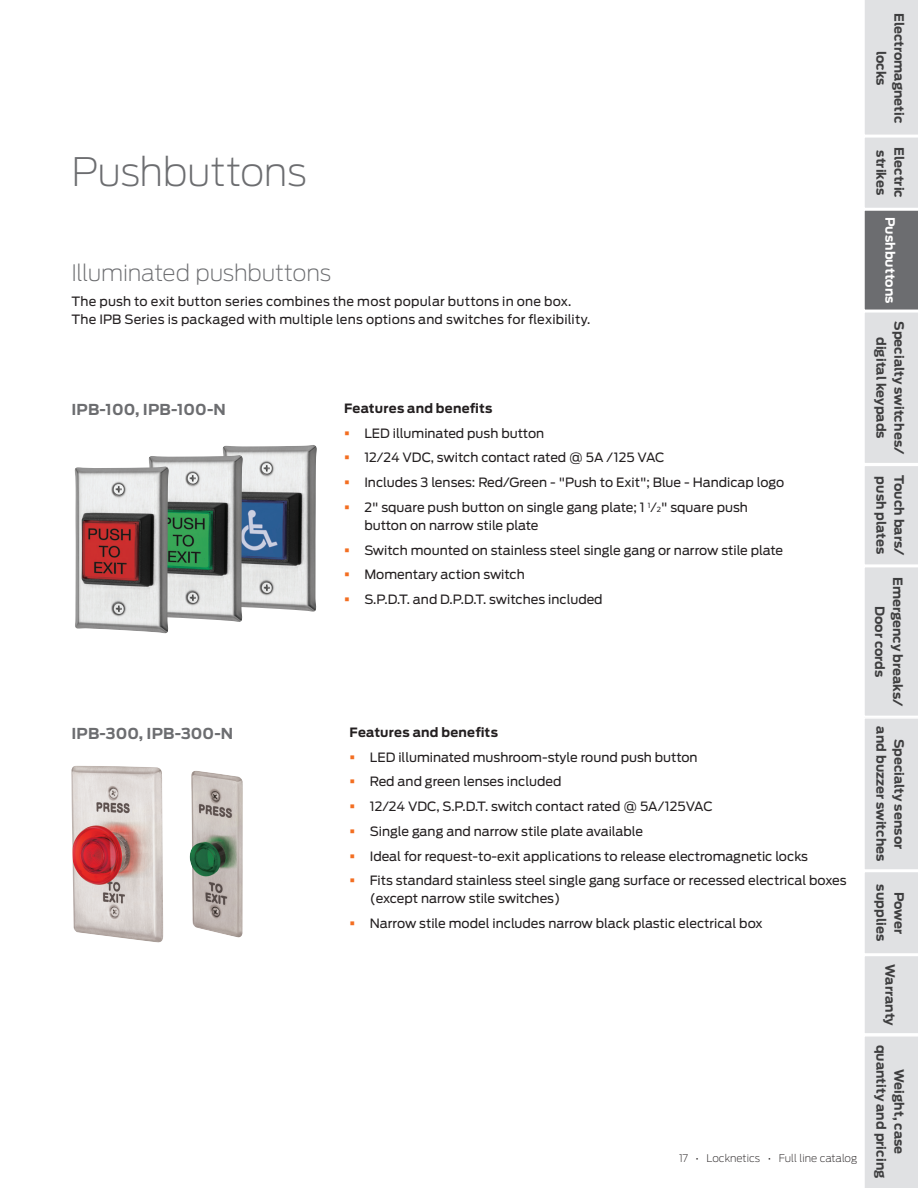
<style>
.page{position:relative;width:918px;height:1188px;background:#fff}
.page>*{position:absolute;margin:0;border:0;box-sizing:border-box;transform-origin:0 0}
.Headline_26_32pt{font:200 39px "Antenna";letter-spacing:-.01em;color:#6c6d70}
.Subheadline_15_22pt{font:200 22.5px "Antenna";letter-spacing:-.01em;color:#6c6d70}
.Product_name_subhead{font:700 15px "Antenna";letter-spacing:.01em;color:#6c6d70}
.Body_text_8_5_12pt{font:12.75px/18px "Antenna";color:#231f20}
.t1{font:700 12.75px/18px "Antenna";letter-spacing:.005em;color:#3e3e3f;text-align:center}
.Body_subhead_8_5_13p{font:700 12.75px "Antenna";letter-spacing:.02em;color:#231f20}
.t2{font:700 12.75px "Antenna";letter-spacing:.005em;color:#fff}
.t3{font:200 10.5px "Antenna";color:#231f20}
.s1{color:#f36e21}
.s2{font-size:7.05px}
</style>
<div class="page">
<svg style="left:864px;top:0;width:54px;height:1188px;background:#d8d9db"></svg>
<img style="left:223px;top:445px;width:94px;height:167px">
<img style="left:148px;top:455px;width:95px;height:167px">
<img style="left:75px;top:467px;width:94px;height:166px">
<img style="left:189px;top:771px;width:54px;height:166px">
<img style="left:71px;top:766px;width:92px;height:176px">
<p class="Headline_26_32pt" style="left:71px;top:147px;width:237px">Pushbuttons</p>
<p class="Subheadline_15_22pt" style="left:71px;top:259px;width:261px">Illuminated pushbuttons</p>
<p class="Body_text_8_5_12pt" style="left:71px;top:292px;width:521px">The push to exit button series combines the most popular buttons in one box.<br>The IPB Series is packaged with multiple lens options and switches for flexibility.</p>
<p class="Product_name_subhead" style="left:71px;top:399px;width:156px">IPB-100, IPB-100-N</p>
<p class="Product_name_subhead" style="left:71px;top:723px;width:163px">IPB-300, IPB-300-N</p>
<p class="Body_subhead_8_5_13p" style="left:344px;top:399px;width:150px">Features and benefits</p>
<p class="Body_text_8_5_12pt" style="left:344px;top:424px;width:202px"><span class="s1">▪</span> LED illuminated push button</p>
<p class="Body_text_8_5_12pt" style="left:344px;top:449px;width:322px"><span class="s1">▪</span> 12/24 VDC, switch contact rated @ 5A /125 VAC</p>
<p class="Body_text_8_5_12pt" style="left:344px;top:473px;width:442px"><span class="s1">▪</span> Includes 3 lenses: Red/Green - "Push to Exit"; Blue - Handicap logo</p>
<p class="Body_text_8_5_12pt" style="left:364px;top:498px;width:385px;text-indent:-20px"><span class="s1">▪</span> 2" square push button on single gang plate; 1 <sup>1</sup>⁄<span class="s2">2</span>" square push button on narrow stile plate</p>
<p class="Body_text_8_5_12pt" style="left:344px;top:541px;width:441px"><span class="s1">▪</span> Switch mounted on stainless steel single gang or narrow stile plate</p>
<p class="Body_text_8_5_12pt" style="left:344px;top:566px;width:182px"><span class="s1">▪</span> Momentary action switch</p>
<p class="Body_text_8_5_12pt" style="left:344px;top:590px;width:260px"><span class="s1">▪</span> S.P.D.T. and D.P.D.T. switches included</p>
<p class="Body_subhead_8_5_13p" style="left:350px;top:723px;width:150px">Features and benefits</p>
<p class="Body_text_8_5_12pt" style="left:350px;top:748px;width:350px"><span class="s1">▪</span> LED illuminated mushroom-style round push button</p>
<p class="Body_text_8_5_12pt" style="left:350px;top:773px;width:213px"><span class="s1">▪</span> Red and green lenses included</p>
<p class="Body_text_8_5_12pt" style="left:350px;top:797px;width:365px"><span class="s1">▪</span> 12/24 VDC, S.P.D.T. switch contact rated @ 5A/125VAC</p>
<p class="Body_text_8_5_12pt" style="left:350px;top:822px;width:295px"><span class="s1">▪</span> Single gang and narrow stile plate available</p>
<p class="Body_text_8_5_12pt" style="left:350px;top:847px;width:460px"><span class="s1">▪</span> Ideal for request-to-exit applications to release electromagnetic locks</p>
<p class="Body_text_8_5_12pt" style="left:370px;top:872px;width:478px;text-indent:-20px"><span class="s1">▪</span> Fits standard stainless steel single gang surface or recessed electrical boxes (except narrow stile switches)</p>
<p class="Body_text_8_5_12pt" style="left:350px;top:914px;width:414px"><span class="s1">▪</span> Narrow stile model includes narrow black plastic electrical box</p>
<p class="t3" style="left:679px;top:1151px;width:180px">17 • Locknetics • Full line catalog</p>
<p class="t1" style="left:908px;top:13px;width:112px;rotate:90deg">Electromagnetic locks</p>
<p class="t1" style="left:890px;top:150px;width:46px;rotate:90deg">strikes</p>
<p class="t1" style="left:908px;top:147px;width:52px;rotate:90deg">Electric</p>
<p class="t2" style="left:899px;top:217px;width:88px;rotate:90deg">Pushbuttons</p>
<p class="t1" style="left:908px;top:321px;width:134px;rotate:90deg">Specialty switches/ digital keypads</p>
<p class="t1" style="left:890px;top:476px;width:79px;rotate:90deg">push plates</p>
<p class="t1" style="left:908px;top:475px;width:82px;rotate:90deg">Touch bars/</p>
<p class="t1" style="left:907px;top:577px;width:131px;rotate:90deg">Emergency breaks/<br>Door cords</p>
<p class="t1" style="left:908px;top:726px;width:136px;rotate:90deg">Specialty sensor and buzzer switches</p>
<p class="t1" style="left:908px;top:884px;width:58px;rotate:90deg">Power supplies</p>
<p class="t1" style="left:899px;top:964px;width:63px;rotate:90deg">Warranty</p>
<p class="t1" style="left:908px;top:1045px;width:135px;rotate:90deg">Weight, case quantity and pricing</p>
</div>
